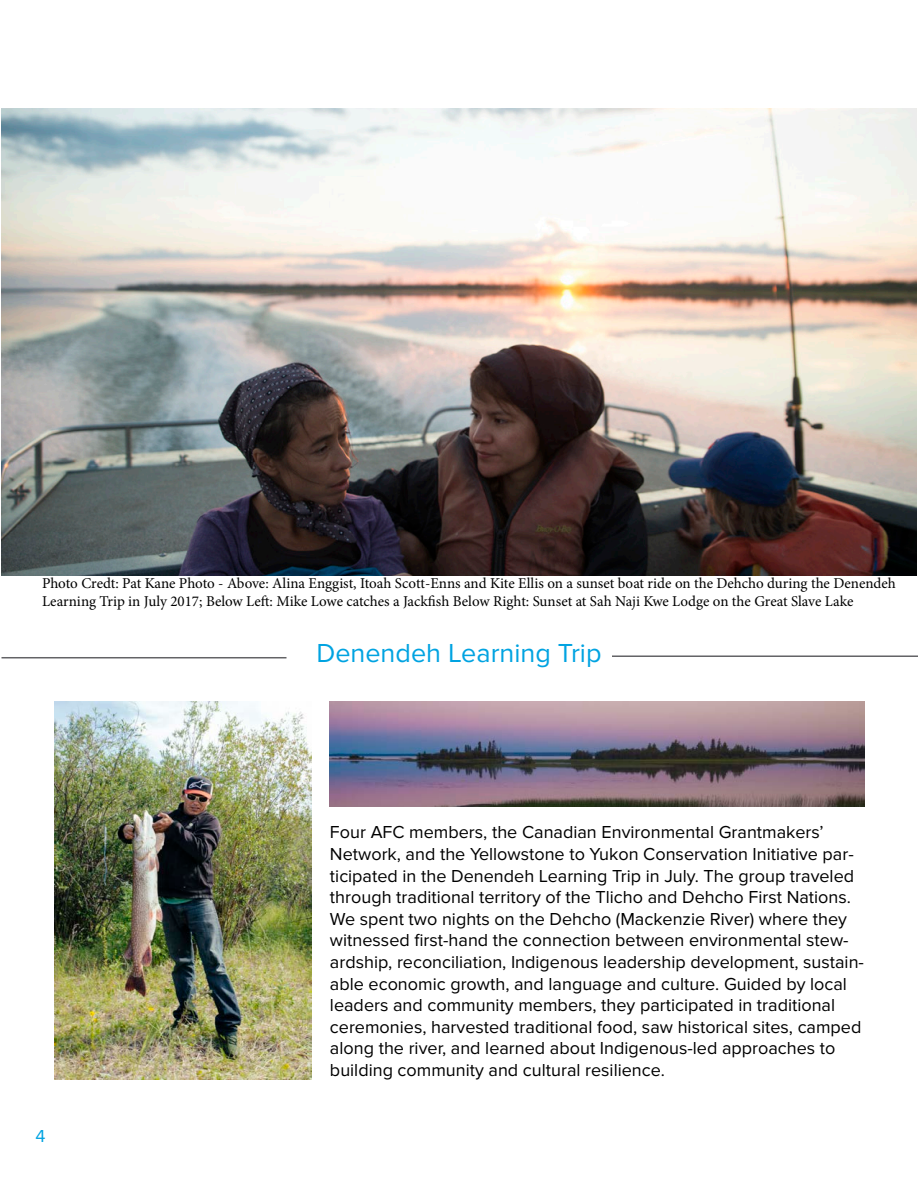
<style>
.page{position:relative;width:918px;height:1188px;background:#fff}
.page>*{position:absolute;margin:0;border:0;box-sizing:border-box;transform-origin:0 0}
.Headers{font:27px "Proxima Nova";color:#00a3e1}
.Body_Text{font:18px/21.6px "Proxima Nova";color:#000}
.t1{font:18px "Proxima Nova";color:#00a3e1}
.t2{font:15px/18px "Minion Pro";letter-spacing:-.005em;color:#000}
</style>
<div class="page">
<img style="left:54px;top:702px;width:258px;height:378px">
<img style="left:2px;top:108px;width:914px;height:468px">
<hr style="left:2px;top:657px;width:284px;height:1px;background:#636366">
<hr style="left:612px;top:655px;width:306px;height:2px;background:#636366">
<img style="left:329px;top:702px;width:536px;height:105px">
<p class="t2" style="left:42px;top:575px;width:855px">Photo Credt: Pat Kane Photo - Above: Alina Enggist, Itoah Scott-Enns and Kite Ellis on a sunset boat ride on the Dehcho during the Denendeh<br>Learning Trip in July 2017; Below Left: Mike Lowe catches a Jackfish Below Right: Sunset at Sah Naji Kwe Lodge on the Great Slave Lake</p>
<p class="Headers" style="left:316px;top:637px;width:287px">Denendeh Learning Trip</p>
<p class="t1" style="left:35px;top:1126px;width:12px">4</p>
<p class="Body_Text" style="left:330px;top:822px;width:536px">Four AFC members, the Canadian Environmental Grantmakers’ Network, and the Yellowstone to Yukon Conservation Initiative par&shy;ticipated in the Denendeh Learning Trip in July. The group traveled through traditional territory of the Tlicho and Dehcho First Nations.<br>We spent two nights on the Dehcho (Mackenzie River) where they witnessed first-hand the connection between environmental stew&shy;ardship, reconciliation, Indigenous leadership development, sustain&shy;able economic growth, and language and culture. Guided by local leaders and community members, they participated in traditional ceremonies, harvested traditional food, saw historical sites, camped along the river, and learned about Indigenous-led approaches to building community and cultural resilience.</p>
</div>
